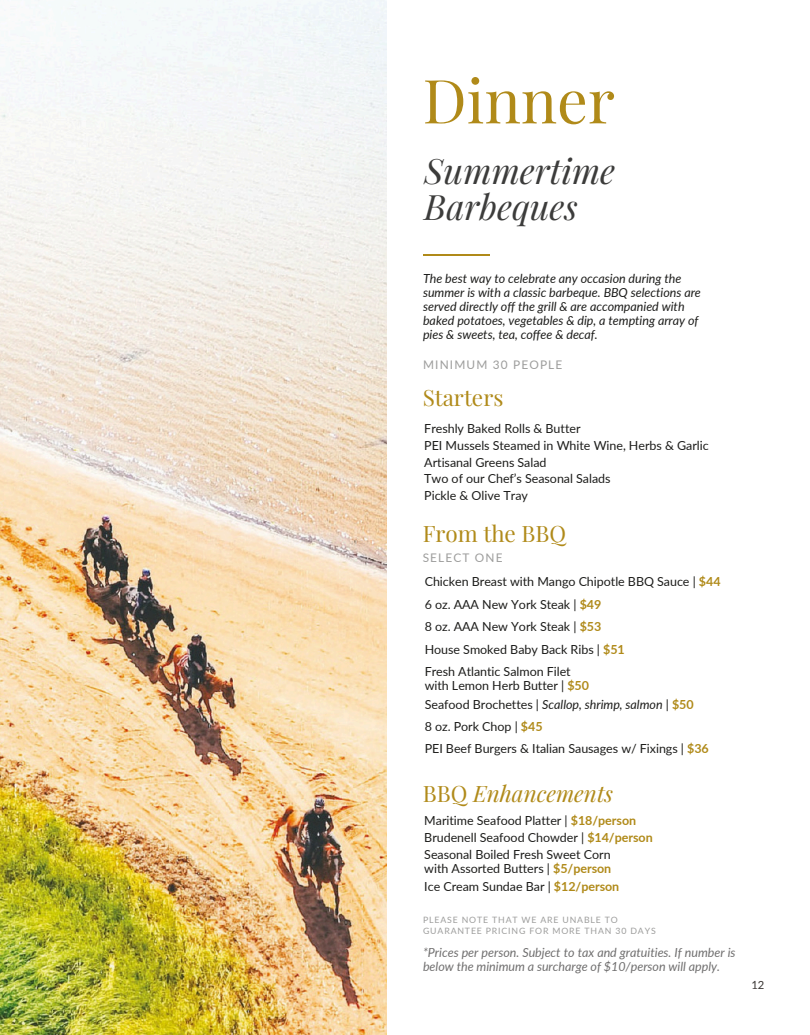
<style>
.page{position:relative;width:810px;height:1035px;background:#fff}
.page>*{position:absolute;margin:0;border:0;box-sizing:border-box;transform-origin:0 0}
.t1{font:60.88px "Playfair Display";color:#b08a19}
.t2{font:italic 34.88px/36.5px "Playfair Display";color:#3c3c3b}
.t3{font:22.5px "Playfair Display";color:#b08a19}
.t4{font:italic 22.5px "Playfair Display";color:#b08a19}
.t5{font:12.5px/16.9px "Lato";letter-spacing:-.005em;color:#1d1d1b}
.t6{font:italic 12.5px/14px "Lato";color:#1d1d1b}
.t7{font:italic 12.5px/14px "Lato";color:#706f6f}
.t8{font:11.88px "Lato";letter-spacing:.095em;color:#9d9d9c}
.t9{font:11.25px "Lato";color:#3a3634}
.t10{font:8.75px/11.2px "Lato";letter-spacing:.095em;color:#9d9d9c}
.s1{font-weight:700;color:#b08a19}
.s2{font-style:italic}
.s3{font-style:normal}
</style>
<div class="page">
<hr style="left:423px;top:254px;width:66px;height:2px;background:#b08a19">
<img style="left:0;top:0;width:386px;height:1035px">
<h2 class="t1" style="left:423px;top:58px;width:194px">Dinner</h2>
<h5 class="t2" style="left:424px;top:151px;width:192px">Summertime<br>Barbeques</h5>
<h4 class="t6" style="left:423px;top:271px;width:279px">The best way to celebrate any occasion during the summer is with a classic barbeque. BBQ selections are served directly off the grill &amp; are accompanied with baked potatoes, vegetables &amp; dip, a tempting array of pies &amp; sweets, tea, coffee &amp; decaf.</h4>
<h3 class="t8" style="left:423px;top:358px;width:141px">MINIMUM 30 PEOPLE</h3>
<p class="t3" style="left:423px;top:382px;width:82px">Starters</p>
<h3 class="t5" style="left:424px;top:420px;width:286px">Freshly Baked Rolls &amp; Butter<br>PEI Mussels Steamed in White Wine, Herbs &amp; Garlic<br>Artisanal Greens Salad<br>Two of our Chef’s Seasonal Salads<br>Pickle &amp; Olive Tray</h3>
<h5 class="t3" style="left:423px;top:517px;width:145px">From the BBQ</h5>
<h5 class="t8" style="left:423px;top:550px;width:81px">SELECT ONE</h5>
<h5 class="t5" style="left:425px;top:570px;width:297px;line-height:22.5px">Chicken Breast with Mango Chipotle BBQ Sauce | <span class="s1">$44<br></span>6 oz. AAA New York Steak | <span class="s1">$49<br></span>8 oz. AAA New York Steak | <span class="s1">$53<br></span>House Smoked Baby Back Ribs | <span class="s1">$51<br></span>Fresh Atlantic Salmon Filet</h5>
<h5 class="t5" style="left:425px;top:676px;width:271px;line-height:18.8px">with Lemon Herb Butter | <span class="s1">$50<br></span>Seafood Brochettes | <span class="s2">Scallop, shrimp, salmon</span> | <span class="s1">$50</span></h5>
<h5 class="t5" style="left:425px;top:716px;width:286px;line-height:21.5px">8 oz. Pork Chop | <span class="s1">$45<br></span>PEI Beef Burgers &amp; Italian Sausages w/ Fixings | <span class="s1">$36</span></h5>
<p class="t4" style="left:423px;top:777px;width:192px"><span class="s3">BBQ</span> Enhancements</p>
<h5 class="t5" style="left:424px;top:812px;width:230px">Maritime Seafood Platter | <span class="s1">$18/person<br></span>Brudenell Seafood Chowder | <span class="s1">$14/person<br></span>Seasonal Boiled Fresh Sweet Corn</h5>
<h5 class="t5" style="left:424px;top:859px;width:197px;line-height:17.8px">with Assorted Butters | <span class="s1">$5/person<br></span>Ice Cream Sundae Bar | <span class="s1">$12/person</span></h5>
<h5 class="t10" style="left:423px;top:914px;width:234px">PLEASE NOTE THAT WE ARE UNABLE TO<br>GUARANTEE PRICING FOR MORE THAN 30 DAYS</h5>
<h3 class="t7" style="left:423px;top:945px;width:314px">*Prices per person. Subject to tax and gratuities. If number is below the minimum a surcharge of $10/person will apply.</h3>
<h1 class="t9" style="left:751px;top:978px;width:15px">12</h1>
</div>
